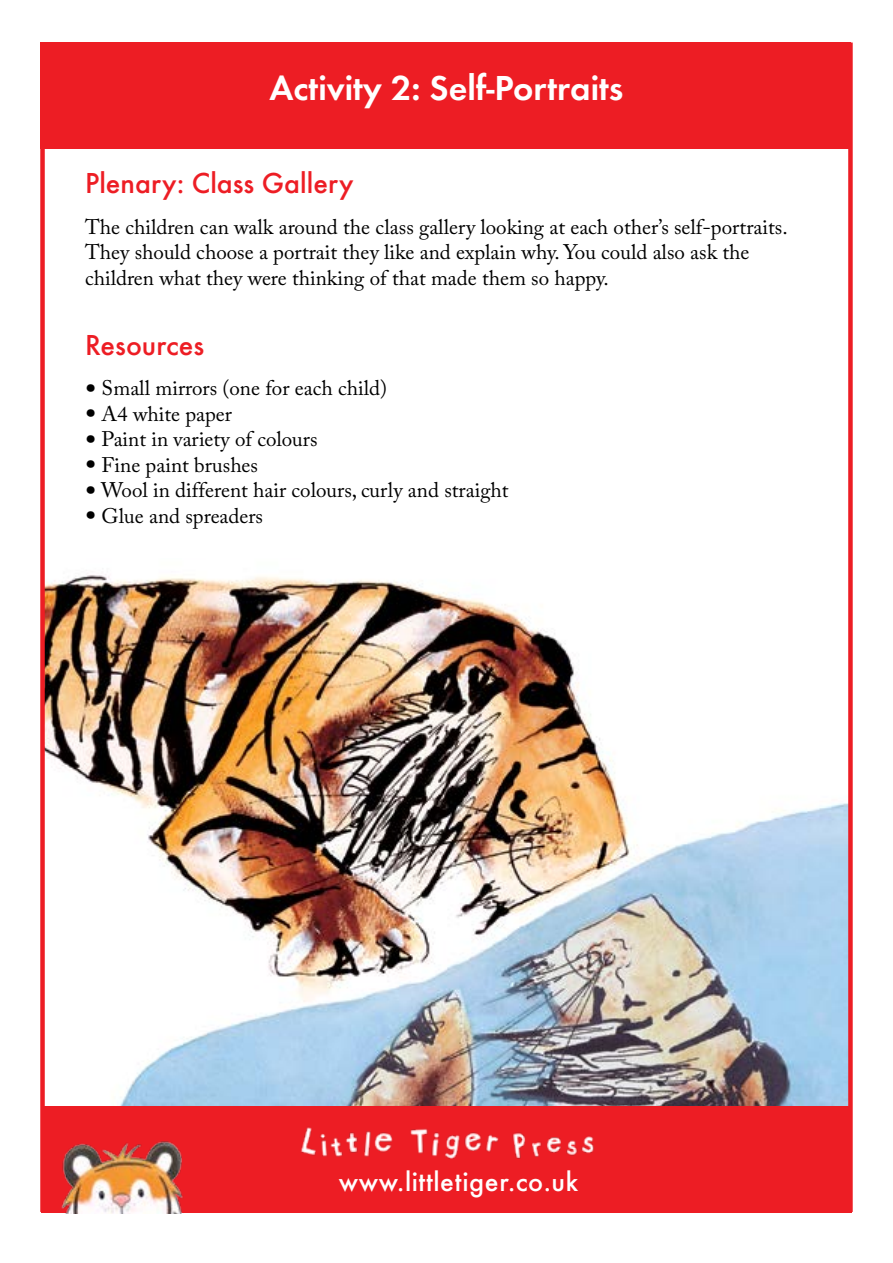
<style>
.page{position:relative;width:893px;height:1263px;background:#fff}
.page>*{position:absolute;margin:0;border:0;box-sizing:border-box;transform-origin:0 0}
.t1{font:600 36px "Futura T";color:#fff}
.t2{font:500 30px "Futura T";color:#ed1d24}
.t3{font:500 28.35px "Futura T";letter-spacing:.02em;color:#fff}
.t4{font:21px/25.5px "Adobe Caslon Pro";color:#000}
.s1{font-size:33px}
</style>
<div class="page">
<img style="left:45px;top:574px;width:803px;height:533px">
<div style="left:41px;top:1107px;width:811px;height:106px;background:#ed1d24"></div>
<div style="left:40px;top:43px;width:810px;height:106px;background:#ed1d24"></div>
<div style="left:40px;top:43px;width:5px;height:1169px;background:#ed1d24"></div>
<div style="left:848px;top:43px;width:5px;height:1169px;background:#ed1d24"></div>
<img style="left:40px;top:1124px;width:143px;height:89px">
<img style="left:301px;top:1127px;width:293px;height:32px">
<h1 class="t1" style="left:270px;top:67px;width:355px">Activity 2: Self-Portraits</h1>
<h2 class="t2" style="left:85px;top:166px;width:270px">Plenary: Class Gallery</h2>
<p class="t4" style="left:85px;top:214px;width:704px">The children can walk around the class gallery looking at each other’s self-portraits.<br>They should choose a portrait they like and explain why. You could also ask the children what they were thinking of that made them so happy.</p>
<h2 class="t2" style="left:85px;top:327px;width:121px">Resources</h2>
<p class="t4" style="left:85px;top:375px;width:303px"><span class="s1">•</span> Small mirrors (one for each child)</p>
<p class="t4" style="left:85px;top:401px;width:148px"><span class="s1">•</span> A4 white paper</p>
<p class="t4" style="left:85px;top:426px;width:234px"><span class="s1">•</span> Paint in variety of colours</p>
<p class="t4" style="left:85px;top:452px;width:175px"><span class="s1">•</span> Fine paint brushes</p>
<p class="t4" style="left:85px;top:477px;width:425px"><span class="s1">•</span> Wool in different hair colours, curly and straight</p>
<p class="t4" style="left:85px;top:503px;width:179px"><span class="s1">•</span> Glue and spreaders</p>
<h3 class="t3" style="left:339px;top:1165px;width:241px">www.littletiger.co.uk</h3>
</div>
